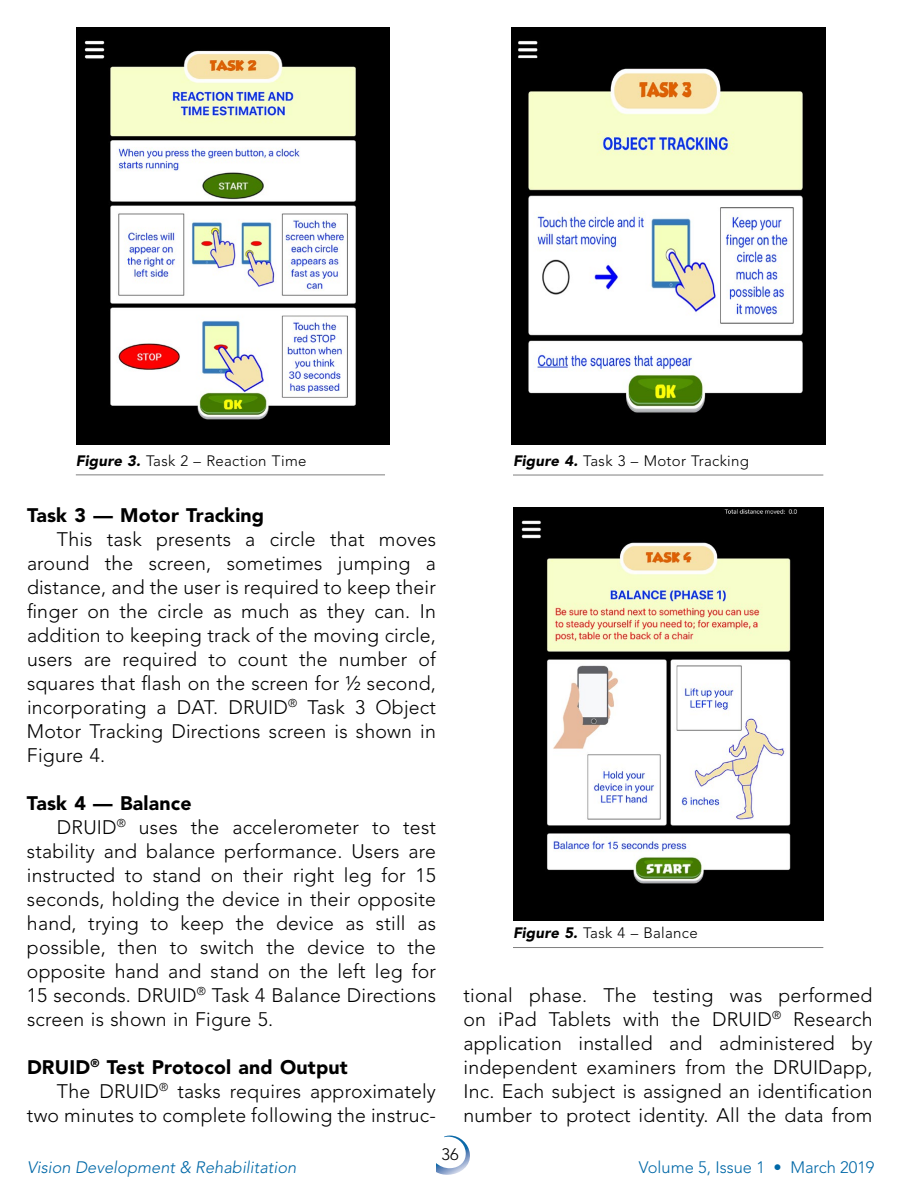
<style>
.page{position:relative;width:900px;height:1200px;background:#fff}
.page>*{position:absolute;margin:0;border:0;box-sizing:border-box;transform-origin:0 0}
.t1{font:300 19.5px/24px "Avenir LT Std";letter-spacing:.01em;color:#000;text-align:justify}
.t2{font:900 19.5px "Avenir LT Std";letter-spacing:.01em;color:#000}
.t3{font:italic 300 16.5px "Avenir LT Std";color:#0068a7}
.t4{font:300 16.5px "Avenir LT Std";color:#0068a7}
.t5{font:300 16.5px "Avenir LT Std";color:#000}
.t6{font:300 15px "Avenir LT Std";letter-spacing:.02em;color:#000}
.s1{font-weight:900;font-style:italic}
</style>
<div class="page">
<svg style="left:436px;top:1136px;width:34px;height:39px"></svg>
<img style="left:77px;top:27px;width:313px;height:417px">
<hr style="left:76px;top:475px;width:309px;height:1px;background:#808080">
<img style="left:512px;top:27px;width:313px;height:418px">
<hr style="left:513px;top:475px;width:310px;height:1px;background:#808080">
<img style="left:514px;top:508px;width:309px;height:412px">
<hr style="left:513px;top:947px;width:310px;height:1px;background:#808080">
<p class="t6" style="left:76px;top:452px;width:232px"><span class="s1">Figure 3.</span> Task 2 – Reaction Time</p>
<p class="t2" style="left:27px;top:503px;width:239px">Task 3 — Motor Tracking</p>
<p class="t1" style="left:27px;top:527px;width:411px;text-indent:30px">This task presents a circle that moves around the screen, sometimes jumping a distance, and the user is required to keep their finger on the circle as much as they can. In addition to keeping track of the moving circle, users are required to count the number of squares that flash on the screen for ½ second, incorporating a DAT. DRUID<sup>®</sup> Task 3 Object Motor Tracking Directions screen is shown in Figure 4.</p>
<p class="t2" style="left:27px;top:791px;width:166px">Task 4 — Balance</p>
<p class="t1" style="left:57px;top:815px;width:381px">DRUID<sup>®</sup> uses the accelerometer to test</p>
<p class="t1" style="left:27px;top:839px;width:411px">stability and balance performance. Users are</p>
<p class="t1" style="left:27px;top:863px;width:410px">instructed to stand on their right leg for 15</p>
<p class="t1" style="left:27px;top:887px;width:411px">seconds, holding the device in their opposite</p>
<p class="t1" style="left:27px;top:911px;width:410px">hand, trying to keep the device as still as</p>
<p class="t1" style="left:27px;top:935px;width:410px">possible, then to switch the device to the</p>
<p class="t1" style="left:27px;top:959px;width:411px">opposite hand and stand on the left leg for</p>
<p class="t1" style="left:27px;top:983px;width:411px">15 seconds. DRUID<sup>®</sup> Task 4 Balance Directions</p>
<p class="t1" style="left:27px;top:1007px;width:248px">screen is shown in Figure 5.</p>
<p class="t2" style="left:27px;top:1055px;width:322px">DRUID<sup>®</sup> Test Protocol and Output</p>
<p class="t1" style="left:57px;top:1079px;width:381px">The DRUID<sup>®</sup> tasks requires approximately</p>
<p class="t1" style="left:27px;top:1103px;width:410px">two minutes to complete following the instruc-</p>
<p class="t6" style="left:513px;top:452px;width:237px"><span class="s1">Figure 4.</span> Task 3 – Motor Tracking</p>
<p class="t6" style="left:513px;top:924px;width:186px"><span class="s1">Figure 5.</span> Task 4 – Balance</p>
<p class="t1" style="left:464px;top:983px;width:411px">tional phase. The testing was performed on iPad Tablets with the DRUID<sup>®</sup> Research application installed and administered by independent examiners from the DRUIDapp, Inc. Each subject is assigned an identification number to protect identity. All the data from</p>
<p class="t5" style="left:441px;top:1145px;width:19px">36</p>
<p class="t3" style="left:27px;top:1157px;width:271px">Vision Development &amp; Rehabilitation</p>
<p class="t4" style="left:639px;top:1157px;width:237px">Volume 5, Issue 1 • March 2019</p>
</div>
